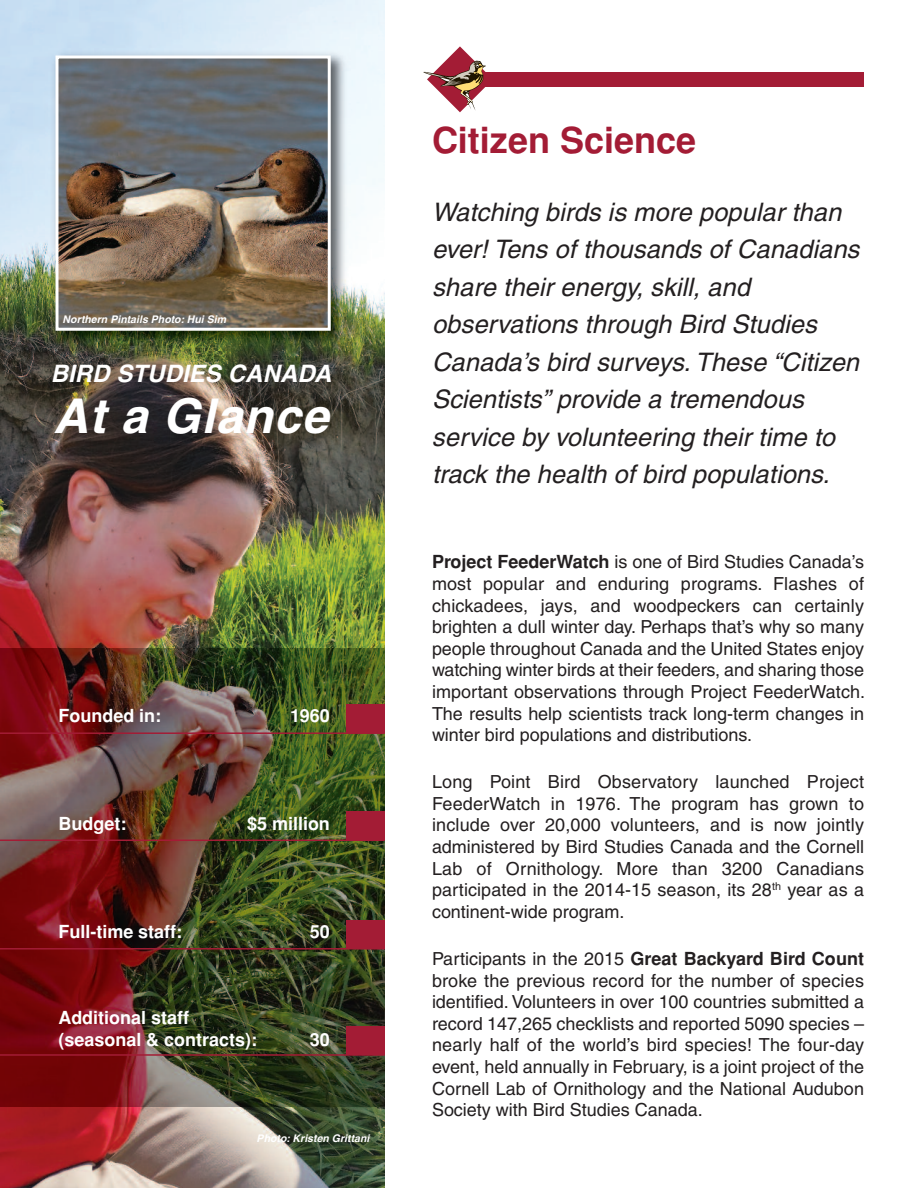
<style>
.page{position:relative;width:918px;height:1188px;background:#fff}
.page>*{position:absolute;margin:0;border:0;box-sizing:border-box;transform-origin:0 0}
.t1{font:italic 700 48px "Helvetica";letter-spacing:.025em;color:#fff}
.t2{font:700 36px "Helvetica";color:#a31c35}
.t3{font:italic 25.5px/37.5px "Helvetica";letter-spacing:.005em;color:#231f20}
.t4{font:italic 700 24px "Helvetica";letter-spacing:.005em;color:#fff}
.t5{font:18px/21.6px "Helvetica";color:#231f20;text-align:justify}
.t6{font:700 18px/21.6px "Helvetica";color:#fff}
.t7{font:italic 700 10.5px "Helvetica";letter-spacing:.005em;color:#fff}
.s1{font-weight:700}
</style>
<div class="page">
<div style="left:458px;top:73px;width:406px;height:14px;background:#a31c35"></div>
<img style="left:0;top:0;width:385px;height:1188px">
<img style="left:49px;top:49px;width:301px;height:301px">
<img style="left:60px;top:60px;width:267px;height:267px">
<div style="left:56px;top:56px;width:275px;height:275px;border:3px solid #fff"></div>
<img style="left:0;top:648px;width:385px;height:459px">
<hr style="left:0;top:732px;width:385px;height:2px;background:#a31c35">
<div style="left:346px;top:704px;width:39px;height:29px;background:#a31c35"></div>
<hr style="left:0;top:840px;width:385px;height:1px;background:#a31c35">
<div style="left:346px;top:811px;width:39px;height:29px;background:#a31c35"></div>
<hr style="left:0;top:948px;width:385px;height:2px;background:#a31c35">
<div style="left:346px;top:920px;width:39px;height:28px;background:#a31c35"></div>
<hr style="left:0;top:1054px;width:385px;height:2px;background:#a31c35">
<div style="left:346px;top:1026px;width:39px;height:28px;background:#a31c35"></div>
<svg style="left:423px;top:46px;width:70px;height:66px"></svg>
<p class="t7" style="left:63px;top:316px;width:165px">Northern Pintails Photo: Hui Sim</p>
<h3 class="t4" style="left:51px;top:364px;width:282px">BIRD STUDIES CANADA</h3>
<h1 class="t1" style="left:54px;top:398px;width:277px">At a Glance</h1>
<p class="t6" style="left:58px;top:705px;width:104px">Founded in:</p>
<p class="t6" style="left:290px;top:705px;width:41px">1960</p>
<p class="t6" style="left:58px;top:813px;width:70px">Budget:</p>
<p class="t6" style="left:247px;top:813px;width:84px">$5 million</p>
<p class="t6" style="left:58px;top:921px;width:125px">Full-time staff:</p>
<p class="t6" style="left:310px;top:921px;width:21px">50</p>
<p class="t6" style="left:58px;top:1007px;width:200px">Additional staff (seasonal &amp; contracts):</p>
<p class="t6" style="left:310px;top:1029px;width:21px">30</p>
<p class="t7" style="left:257px;top:1134px;width:114px">Photo: Kristen Grittani</p>
<h2 class="t2" style="left:432px;top:120px;width:266px">Citizen Science</h2>
<p class="t3" style="left:432px;top:195px;width:429px">Watching birds is more popular than ever! Tens of thousands of Canadians share their energy, skill, and observations through Bird Studies Canada’s bird surveys. These “Citizen Scientists” provide a tremendous service by volunteering their time to track the health of bird populations.</p>
<p class="t5" style="left:432px;top:553px;width:435px"><span class="s1">Project FeederWatch</span> is one of Bird Studies Canada’s most popular and enduring programs. Flashes of chickadees, jays, and woodpeckers can certainly brighten a dull winter day. Perhaps that’s why so many people throughout Canada and the United States enjoy watching winter birds at their feeders, and sharing those important observations through Project FeederWatch.<br>The results help scientists track long-term changes in winter bird populations and distributions.</p>
<p class="t5" style="left:432px;top:773px;width:434px">Long Point Bird Observatory launched Project FeederWatch in 1976. The program has grown to include over 20,000 volunteers, and is now jointly administered by Bird Studies Canada and the Cornell Lab of Ornithology. More than 3200 Canadians participated in the 2014-15 season, its 28<sup>th</sup> year as a continent-wide program.</p>
<p class="t5" style="left:432px;top:950px;width:434px">Participants in the 2015 <span class="s1">Great Backyard Bird Count </span>broke the previous record for the number of species identified.Volunteers in over 100 countries submitted a record 147,265 checklists and reported 5090 species – nearly half of the world’s bird species! The four-day event, held annually in February, is a joint project of the Cornell Lab of Ornithology and the National Audubon Society with Bird Studies Canada.</p>
</div>
